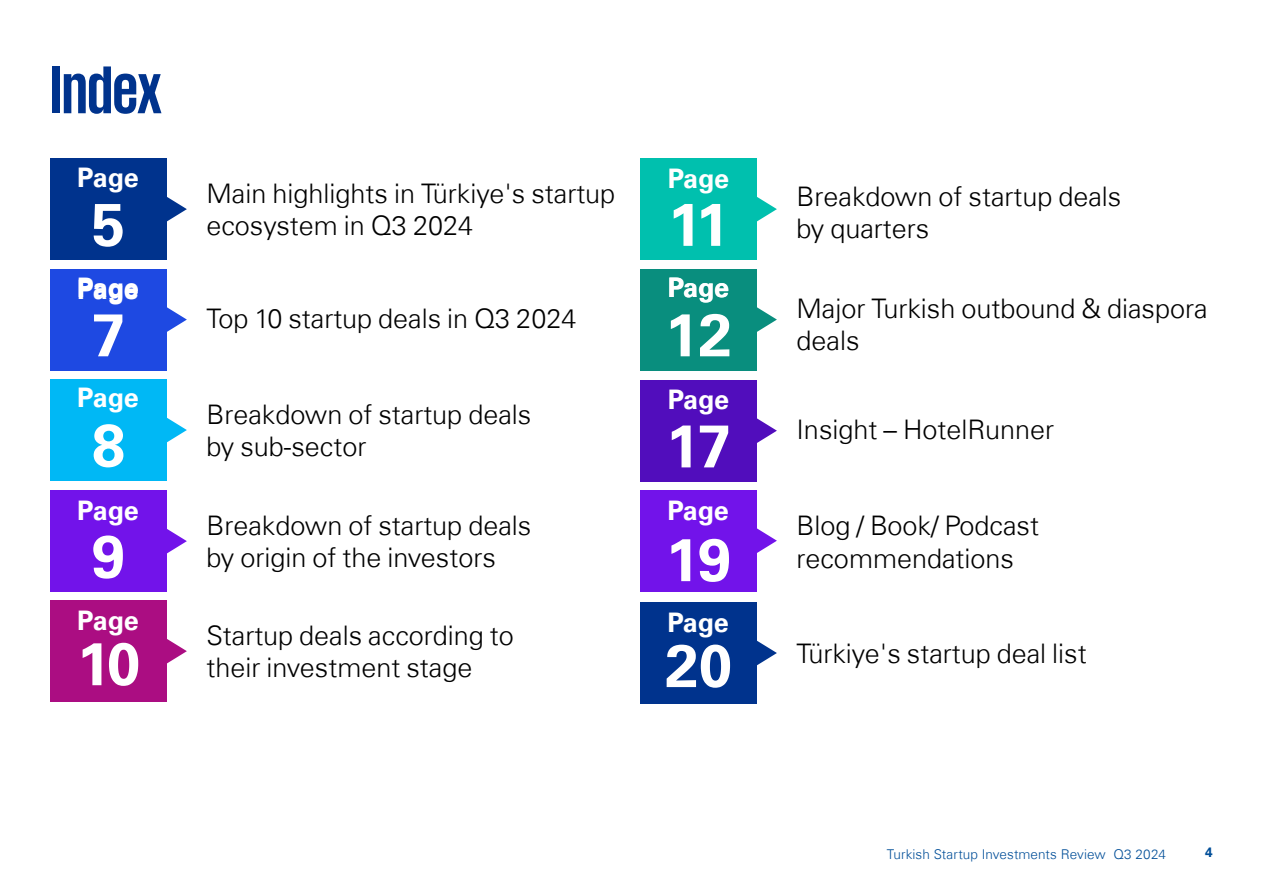
<style>
.page{position:relative;width:1263px;height:893px;background:#fff}
.page>*{position:absolute;margin:0;border:0;box-sizing:border-box;transform-origin:0 0}
.t1{font:700 69px "KPMG";letter-spacing:-.005em;color:#00338d}
.t2{font:700 60px "Universfor KPMG";letter-spacing:-.025em;color:#fff}
.t3{font:300 27px/32.4px "Universfor KPMG";color:#000}
.t4{font:700 27px "Universfor KPMG";letter-spacing:-.02em;color:#fff}
.t5{font:300 13.5px "Universfor KPMG";letter-spacing:.005em;color:#004e98}
.t6{font:700 13.5px "Universfor KPMG";color:#004e98}
</style>
<div class="page">
<svg style="left:166px;top:195px;width:21px;height:28px"></svg>
<div style="left:50px;top:158px;width:116px;height:102px;background:#00338d"></div>
<svg style="left:166px;top:306px;width:21px;height:27px"></svg>
<div style="left:50px;top:269px;width:116px;height:101px;background:#1e49e2"></div>
<svg style="left:166px;top:416px;width:21px;height:28px"></svg>
<div style="left:50px;top:379px;width:116px;height:102px;background:#00b8f5"></div>
<svg style="left:166px;top:527px;width:21px;height:28px"></svg>
<div style="left:50px;top:490px;width:116px;height:102px;background:#7213ea"></div>
<svg style="left:166px;top:637px;width:21px;height:28px"></svg>
<div style="left:50px;top:600px;width:116px;height:102px;background:#ab0d82"></div>
<svg style="left:756px;top:639px;width:21px;height:28px"></svg>
<div style="left:640px;top:602px;width:116px;height:102px;background:#00338d"></div>
<svg style="left:756px;top:195px;width:21px;height:28px"></svg>
<div style="left:640px;top:158px;width:116px;height:102px;background:#00c0ae"></div>
<svg style="left:756px;top:306px;width:21px;height:27px"></svg>
<div style="left:640px;top:269px;width:116px;height:101px;background:#098e7e"></div>
<svg style="left:756px;top:417px;width:21px;height:27px"></svg>
<div style="left:640px;top:380px;width:116px;height:102px;background:#510dbc"></div>
<svg style="left:756px;top:527px;width:21px;height:27px"></svg>
<div style="left:640px;top:490px;width:116px;height:102px;background:#7213ea"></div>
<h1 class="t1" style="left:50px;top:55px;width:113px">Index</h1>
<p class="t4" style="left:77px;top:161px;width:63px">Page</p>
<h2 class="t2" style="left:92px;top:189px;width:35px">5</h2>
<p class="t4" style="left:77px;top:272px;width:63px">Page</p>
<p class="t3" style="left:206px;top:177px;width:410px">Main highlights in Türkiye's startup ecosystem in Q3 2024</p>
<h2 class="t2" style="left:92px;top:299px;width:35px">7</h2>
<p class="t3" style="left:206px;top:302px;width:371px">Top 10 startup deals in Q3 2024</p>
<p class="t4" style="left:77px;top:382px;width:63px">Page</p>
<h2 class="t2" style="left:92px;top:410px;width:35px">8</h2>
<p class="t4" style="left:77px;top:494px;width:63px">Page</p>
<h2 class="t2" style="left:92px;top:521px;width:35px">9</h2>
<p class="t4" style="left:77px;top:604px;width:63px">Page</p>
<h2 class="t2" style="left:77px;top:628px;width:65px">10</h2>
<p class="t3" style="left:206px;top:398px;width:326px">Breakdown of startup deals by sub-sector</p>
<p class="t3" style="left:206px;top:509px;width:326px">Breakdown of startup deals by origin of the investors</p>
<p class="t3" style="left:206px;top:619px;width:309px">Startup deals according to their investment stage</p>
<p class="t4" style="left:668px;top:162px;width:63px">Page</p>
<h2 class="t2" style="left:668px;top:189px;width:63px">11</h2>
<p class="t4" style="left:668px;top:271px;width:63px">Page</p>
<h2 class="t2" style="left:665px;top:299px;width:68px">12</h2>
<p class="t4" style="left:668px;top:384px;width:63px">Page</p>
<p class="t3" style="left:796px;top:180px;width:326px">Breakdown of startup deals by quarters</p>
<p class="t3" style="left:796px;top:292px;width:413px">Major Turkish outbound &amp; diaspora deals</p>
<h2 class="t2" style="left:666px;top:410px;width:66px">17</h2>
<p class="t3" style="left:796px;top:414px;width:259px">Insight – HotelRunner</p>
<p class="t4" style="left:667px;top:494px;width:63px">Page</p>
<h2 class="t2" style="left:666px;top:524px;width:67px">19</h2>
<p class="t4" style="left:667px;top:606px;width:63px">Page</p>
<p class="t3" style="left:796px;top:510px;width:244px">Blog / Book/ Podcast recommendations</p>
<h2 class="t2" style="left:665px;top:630px;width:68px">20</h2>
<p class="t3" style="left:796px;top:637px;width:292px">Türkiye's startup deal list</p>
<p class="t5" style="left:887px;top:846px;width:281px">Turkish Startup Investments Review Q3 2024</p>
<p class="t6" style="left:1205px;top:844px;width:9px">4</p>
</div>
